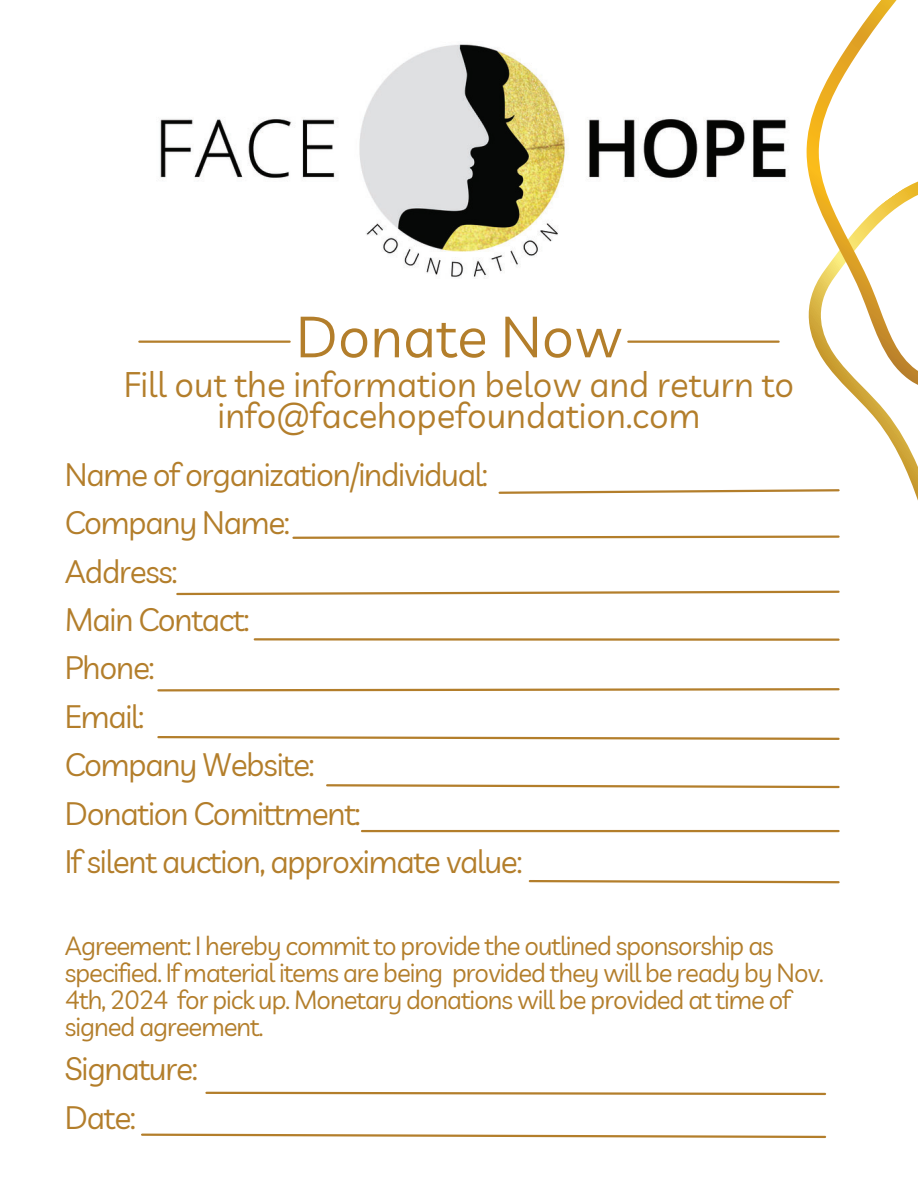
<style>
.page{position:relative;width:918px;height:1188px;background:#fff}
.page>*{position:absolute;margin:0;border:0;box-sizing:border-box;transform-origin:0 0}
.t1{font:57.15px "Livvic";color:#b37e2b}
.t2{font:34.65px/30.3px "Livvic";color:#b37e2b;text-align:center}
.t3{font:31.65px/48.4px "Livvic";letter-spacing:-.04em;color:#b37e2b}
.t4{font:25.65px/27px "Livvic";letter-spacing:-.04em;color:#b37e2b}
</style>
<div class="page">
<hr style="left:139px;top:341px;width:151px;height:2px;background:#b37e2b">
<hr style="left:628px;top:341px;width:151px;height:2px;background:#b37e2b">
<svg style="left:839px;top:396px;width:79px;height:245px"></svg>
<svg style="left:807px;top:0;width:111px;height:396px"></svg>
<img style="left:160px;top:44px;width:627px;height:235px">
<svg style="left:292px;top:534px;width:549px;height:6px"></svg>
<svg style="left:176px;top:589px;width:665px;height:7px"></svg>
<hr style="left:255px;top:638px;width:584px;height:3px;background:#b37e2b">
<svg style="left:157px;top:688px;width:683px;height:4px"></svg>
<svg style="left:157px;top:736px;width:683px;height:4px"></svg>
<svg style="left:326px;top:784px;width:514px;height:5px"></svg>
<hr style="left:362px;top:830px;width:477px;height:2px;background:#b37e2b">
<svg style="left:528px;top:880px;width:312px;height:4px"></svg>
<svg style="left:498px;top:488px;width:343px;height:7px"></svg>
<svg style="left:205px;top:1091px;width:622px;height:5px"></svg>
<svg style="left:141px;top:1133px;width:686px;height:6px"></svg>
<h1 class="t1" style="left:296px;top:300px;width:328px">Donate Now</h1>
<h2 class="t2" style="left:124px;top:369px;width:672px">Fill out the information below and return to info@facehopefoundation.com</h2>
<p class="t3" style="left:65px;top:450px;width:459px">Name of organization/individual:<br>Company Name:<br>Address:<br>Main Contact:<br>Phone:<br>Email:<br>Company Website:<br>Donation Comittment:<br>If silent auction, approximate value:</p>
<p class="t4" style="left:65px;top:932px;width:761px">Agreement: I hereby commit to provide the outlined sponsorship as specified. If material items are being provided they will be ready by Nov.<br>4th, 2024 for pick up. Monetary donations will be provided at time of signed agreement.</p>
<p class="t3" style="left:65px;top:1044px;width:134px">Signature:<br>Date:</p>
</div>
